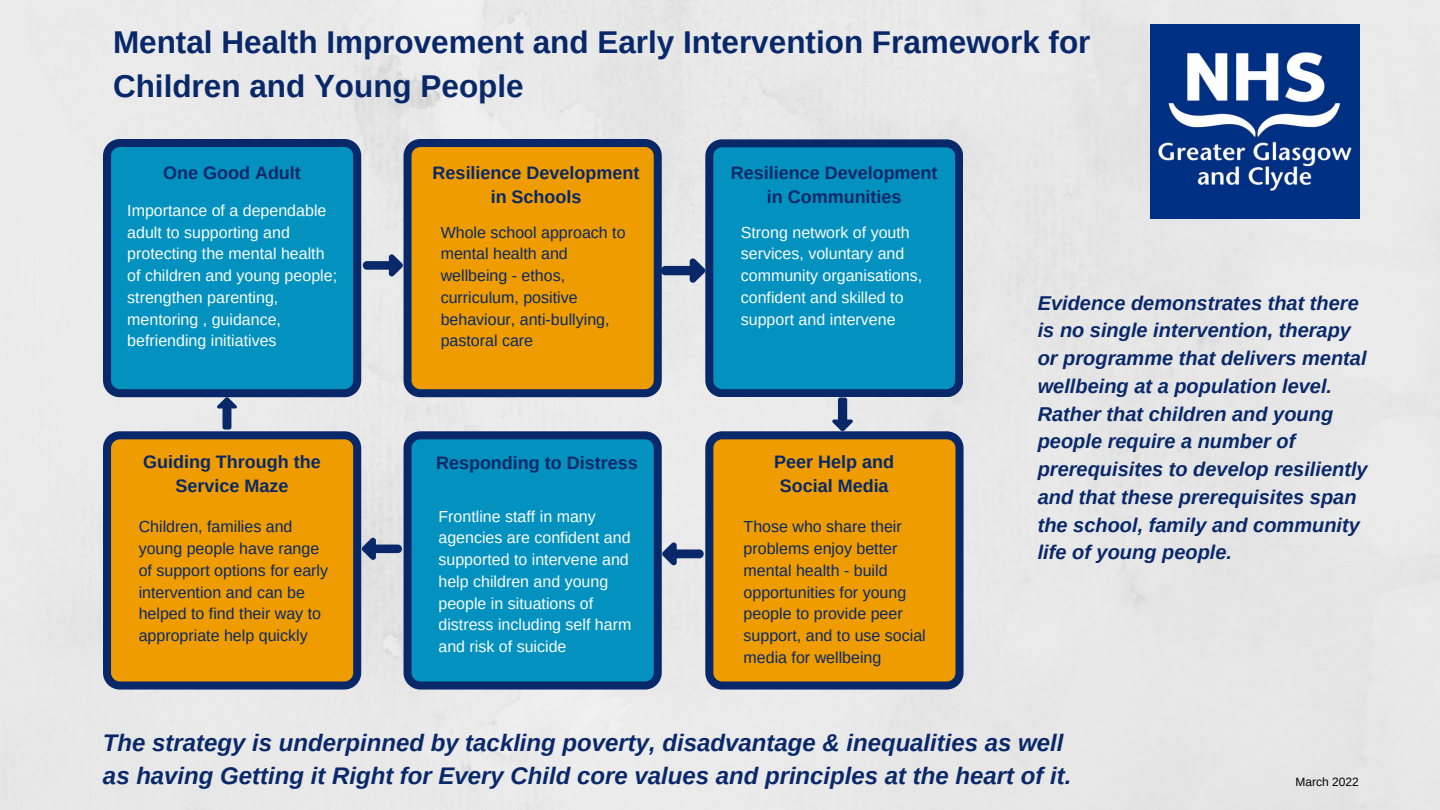
<style>
.page{position:relative;width:1440px;height:810px;background:#e8e8e8}
.page>*{position:absolute;margin:0;border:0;box-sizing:border-box;transform-origin:0 0}
.t1{font:700 31.5px "Arimo";color:#092869}
.t2{font:italic 700 24px/33px "Arimo";color:#092869}
.t3{font:italic 700 20px/27.8px "Arimo";color:#092869}
.t4{font:700 18px/24.8px "Arimo";color:#092869;text-align:center}
.t5{font:16px/21.8px "Arimo";color:#fbfdfd}
.t6{font:16px/21.8px "Arimo";color:#092869}
.t7{font:12px "Arimo";color:#000}
</style>
<div class="page">
<img style="left:1150px;top:24px;width:209px;height:195px">
<svg style="left:103px;top:139px;width:258px;height:258px;background:#0485b5"></svg>
<svg style="left:404px;top:139px;width:258px;height:258px;background:#d38e0c"></svg>
<svg style="left:705px;top:139px;width:258px;height:258px;background:#0585b5"></svg>
<svg style="left:103px;top:431px;width:258px;height:258px;background:#d38e0d"></svg>
<svg style="left:404px;top:431px;width:258px;height:258px;background:#0485b5"></svg>
<svg style="left:705px;top:431px;width:258px;height:258px;background:#d48f0d"></svg>
<svg style="left:217px;top:397px;width:20px;height:33px"></svg>
<svg style="left:361px;top:253px;width:42px;height:24px"></svg>
<svg style="left:659px;top:257px;width:47px;height:26px"></svg>
<svg style="left:662px;top:542px;width:43px;height:23px"></svg>
<svg style="left:362px;top:537px;width:41px;height:23px"></svg>
<svg style="left:832px;top:398px;width:21px;height:33px"></svg>
<p class="t1" style="left:113px;top:25px;width:979px">Mental Health Improvement and Early Intervention Framework for</p>
<p class="t1" style="left:113px;top:68px;width:412px">Children and Young People</p>
<p class="t4" style="left:163px;top:160px;width:139px">One Good Adult</p>
<p class="t4" style="left:433px;top:160px;width:208px">Resilience Development in Schools</p>
<p class="t4" style="left:731px;top:160px;width:208px">Resilience Development in Communities</p>
<p class="t5" style="left:127px;top:200px;width:201px">Importance of a dependable adult to supporting and protecting the mental health</p>
<p class="t5" style="left:127px;top:265px;width:211px">of children and young people; strengthen parenting, mentoring , guidance, befriending initiatives</p>
<p class="t6" style="left:441px;top:221px;width:186px">Whole school approach to mental health and wellbeing - ethos, curriculum, positive behaviour, anti-bullying, pastoral care</p>
<p class="t5" style="left:741px;top:221px;width:183px">Strong network of youth services, voluntary and community organisations, confident and skilled to support and intervene</p>
<p class="t4" style="left:143px;top:449px;width:179px">Guiding Through the<br>Service Maze</p>
<p class="t4" style="left:436px;top:451px;width:203px">Responding to Distress</p>
<p class="t4" style="left:774px;top:449px;width:121px">Peer Help and<br>Social Media</p>
<p class="t4" style="left:751px;top:470px;width:121px">Peer Help and</p>
<p class="t6" style="left:139px;top:516px;width:191px">Children, families and young people have range of support options for early intervention and can be helped to find their way to appropriate help quickly</p>
<p class="t5" style="left:438px;top:505px;width:194px">Frontline staff in many agencies are confident and supported to intervene and help children and young people in situations of distress including self harm and risk of suicide</p>
<p class="t6" style="left:744px;top:516px;width:184px">Those who share their problems enjoy better mental health - build opportunities for young people to provide peer support, and to use social media for wellbeing</p>
<p class="t3" style="left:1038px;top:289px;width:330px">Evidence demonstrates that there is no single intervention, therapy or programme that delivers mental</p>
<p class="t3" style="left:1038px;top:372px;width:331px">wellbeing at a population level.<br>Rather that children and young people require a number of prerequisites to develop resiliently and that these prerequisites span the school, family and community life of young people.</p>
<p class="t2" style="left:103px;top:727px;width:970px">The strategy is underpinned by tackling poverty, disadvantage &amp; inequalities as well as having Getting it Right for Every Child core values and principles at the heart of it.</p>
<p class="t7" style="left:1296px;top:775px;width:65px">March 2022</p>
</div>
